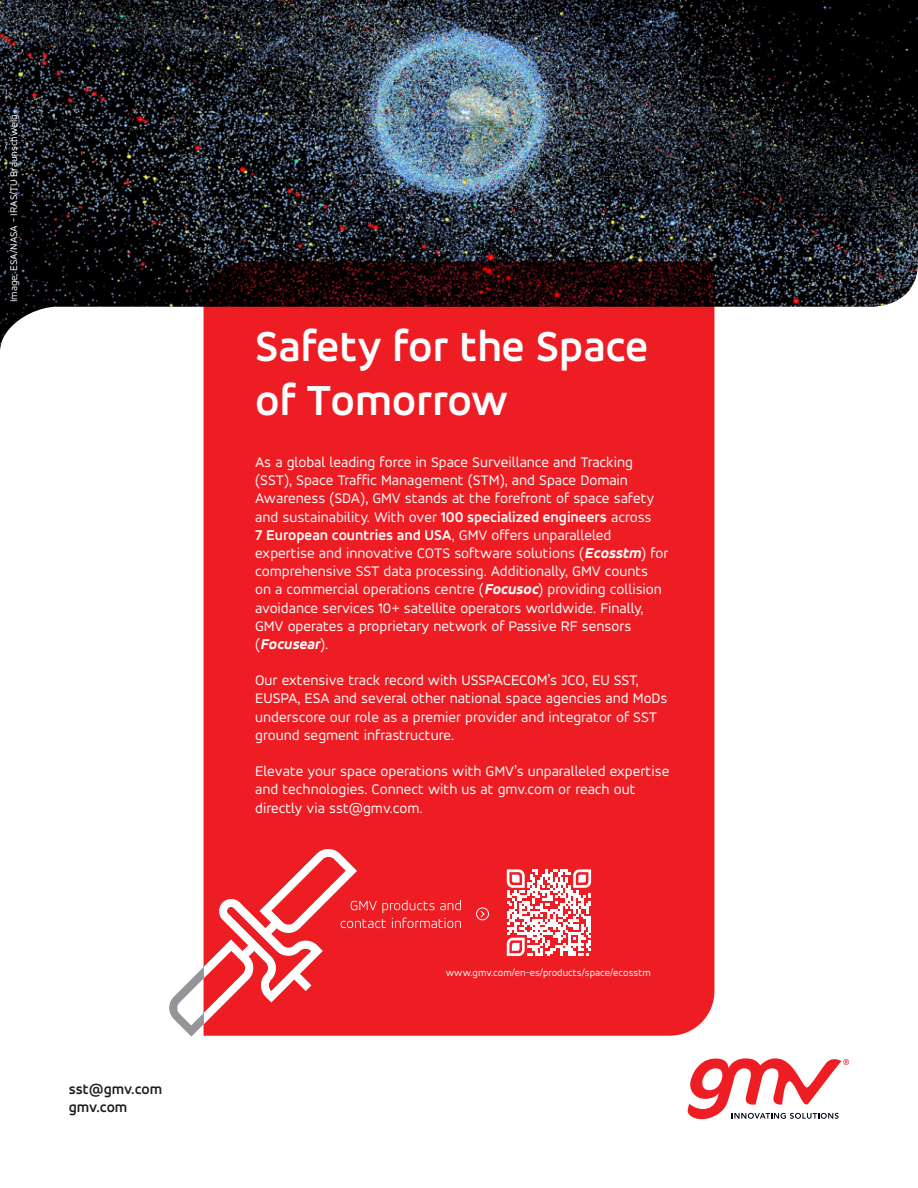
<style>
.page{position:relative;width:918px;height:1188px;background:#fff}
.page>*{position:absolute;margin:0;border:0;box-sizing:border-box;transform-origin:0 0}
.t1{font:700 45px/54px "Accord Alternate";color:#fff}
.t2{font:15.15px/18.1px "Accord Alternate";color:#fff}
.t3{font:700 15.15px "Accord Alternate";color:#231f20}
.t4{font:10.5px "Accord Alternate";color:#fff}
.s1{font-weight:700}
.s2{font-weight:700;font-style:italic;font-stretch:expanded}
</style>
<div class="page">
<img style="left:0;top:0;width:918px;height:351px">
<svg style="left:204px;top:261px;width:510px;height:775px;background:#df1b21"></svg>
<svg style="left:687px;top:1058px;width:162px;height:61px"></svg>
<svg style="left:480px;top:910px;width:5px;height:8px"></svg>
<div style="left:476px;top:908px;width:13px;height:12px;border:1px solid #fff;border-radius:50%"></div>
<svg style="left:169px;top:847px;width:292px;height:190px"></svg>
<svg style="left:507px;top:869px;width:84px;height:87px"></svg>
<p class="t4" style="left:7px;top:302px;width:189px;rotate:-90deg">Image: ESA/NASA - IRAS/TU Braunschweig</p>
<p class="t3" style="left:69px;top:1080px;width:95px">sst@gmv.com</p>
<p class="t3" style="left:69px;top:1098px;width:60px">gmv.com</p>
<p class="t1" style="left:255px;top:318px;width:395px">Safety for the Space of Tomorrow</p>
<p class="t2" style="left:255px;top:453px;width:415px">As a global leading force in Space Surveillance and Tracking (SST), Space Traffic Management (STM), and Space Domain Awareness (SDA), GMV stands at the forefront of space safety and sustainability. With over <span class="s1">100 specialized engineers</span> across<br><span class="s1">7 European countries and USA</span>, GMV offers unparalleled expertise and innovative COTS software solutions (<span class="s2">Ecosstm</span>) for comprehensive SST data processing. Additionally, GMV counts<br>on a commercial operations centre (<span class="s2">Focusoc</span>) providing collision avoidance services 10+ satellite operators worldwide. Finally, GMV operates a proprietary network of Passive RF sensors (<span class="s2">Focusear</span>).</p>
<p class="t2" style="left:255px;top:671px;width:414px">Our extensive track record with USSPACECOM’s JCO, EU SST, EUSPA, ESA and several other national space agencies and MoDs underscore our role as a premier provider and integrator of SST ground segment infrastructure.</p>
<p class="t2" style="left:255px;top:762px;width:416px">Elevate your space operations with GMV’s unparalleled expertise and technologies. Connect with us at gmv.com or reach out directly via sst@gmv.com.</p>
<p class="t4" style="left:446px;top:966px;width:206px">www.gmv.com/en-es/products/space/ecosstm</p>
</div>
